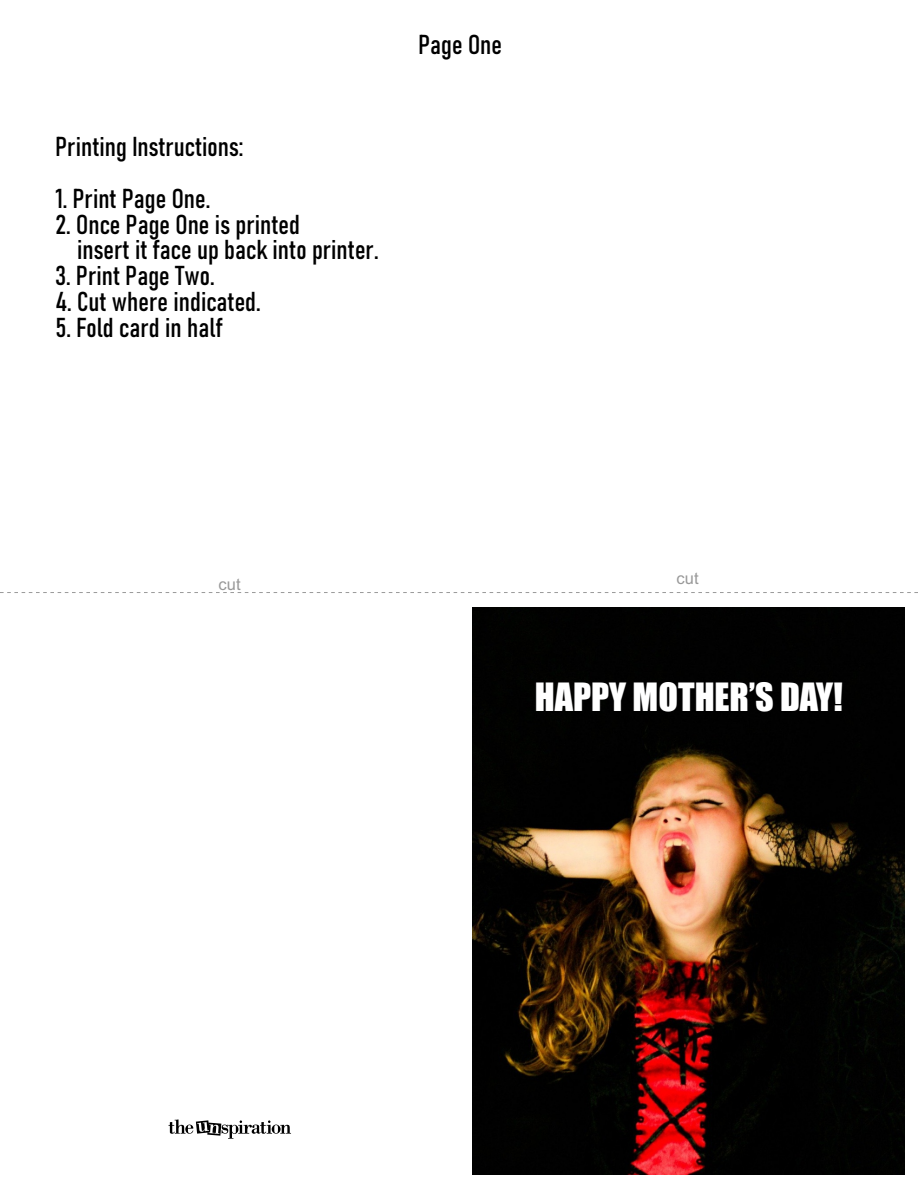
<style>
.page{position:relative;width:918px;height:1188px;background:#fff}
.page>*{position:absolute;margin:0;border:0;box-sizing:border-box;transform-origin:0 0}
.t1{font:36px "Impact";color:#fff}
.t2{font:27px/26px "Bahnschrift";color:#000}
.t3{font:16.5px "Arial";color:#999}
</style>
<div class="page">
<img style="left:473px;top:608px;width:432px;height:566px">
<svg style="left:169px;top:1119px;width:122px;height:20px"></svg>
<svg style="left:0;top:592px;width:918px;height:1px"></svg>
<p class="t2" style="left:56px;top:135px;width:189px">Printing Instructions:</p>
<p class="t2" style="left:56px;top:187px;width:156px">1. Print Page One.</p>
<p class="t2" style="left:77px;top:213px;width:303px;text-indent:-22px">2. Once Page One is printed<br>insert it face up back into printer.</p>
<p class="t2" style="left:56px;top:265px;width:161px">3. Print Page Two.</p>
<p class="t2" style="left:56px;top:290px;width:207px">4. Cut where indicated.</p>
<p class="t2" style="left:56px;top:316px;width:169px">5. Fold card in half</p>
<p class="t2" style="left:418px;top:33px;width:85px">Page One</p>
<p class="t3" style="left:219px;top:578px;width:24px">cut</p>
<p class="t3" style="left:677px;top:572px;width:24px">cut</p>
<h1 class="t1" style="left:535px;top:682px;width:309px">HAPPY MOTHER’S DAY!</h1>
</div>
